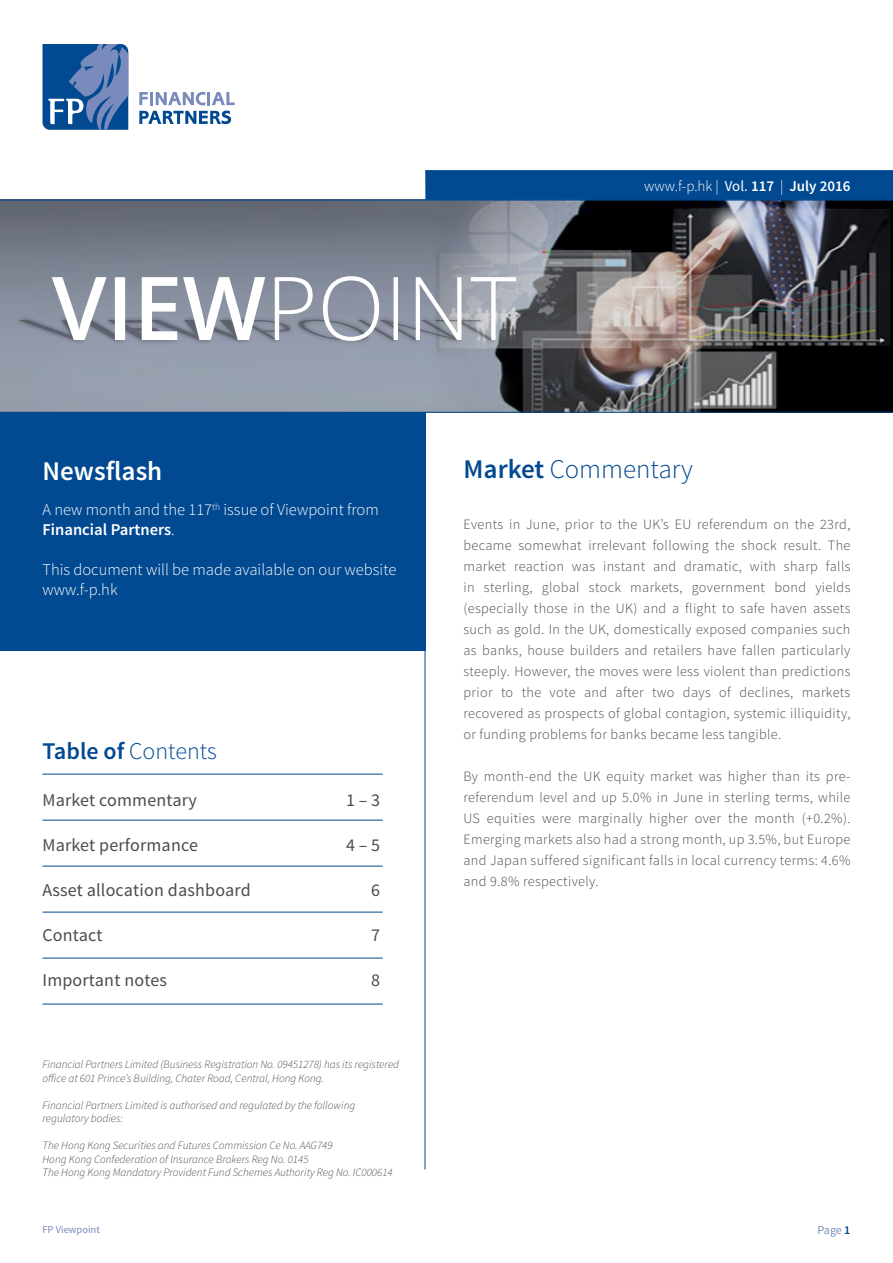
<style>
.page{position:relative;width:893px;height:1263px;background:#fff}
.page>*{position:absolute;margin:0;border:0;box-sizing:border-box;transform-origin:0 0}
.t1{font:300 27px "Source Sans Pro";color:#014990}
.t2{font:600 27px "Source Sans Pro";color:#fff}
.t3{font:300 24px "Source Sans Pro";color:#014990}
.t4{font:18px "Source Sans Pro";letter-spacing:.01em;color:#4b4c4d}
.t5{font:300 16.5px/19.8px "Source Sans Pro";color:#fff}
.t6{font:300 15px "Source Sans Pro";color:#fff}
.Body_Text_2{font:300 14.25px/21px "Source Sans Pro";letter-spacing:.025em;color:#4b4c4d;text-align:justify}
.t7{font:12px "Source Sans Pro";color:#788bbc}
.t8{font:italic 300 11.25px/13.5px "Source Sans Pro";color:#4b4c4d}
.t9{font:10.5px "Source Sans Pro";color:#788bbc}
.s1{font-weight:400}
.s2{font-weight:600}
.s3{font-weight:600;color:#014990}
</style>
<div class="page">
<img style="left:0;top:201px;width:893px;height:211px">
<div style="left:0;top:412px;width:425px;height:239px;background:#014990"></div>
<div style="left:425px;top:170px;width:468px;height:30px;background:#014990"></div>
<hr style="left:425px;top:412px;width:1px;height:757px;background:#014990">
<hr style="left:43px;top:820px;width:340px;height:1px;background:#014990">
<hr style="left:43px;top:866px;width:340px;height:1px;background:#014990">
<hr style="left:43px;top:912px;width:340px;height:1px;background:#014990">
<hr style="left:43px;top:958px;width:340px;height:1px;background:#014990">
<hr style="left:43px;top:774px;width:340px;height:1px;background:#014990">
<svg style="left:14px;top:315px;width:484px;height:30px;fill:#949bad"></svg>
<svg style="left:17px;top:276px;width:499px;height:65px"></svg>
<hr style="left:0;top:200px;width:893px;height:1px;background:#014990">
<hr style="left:0;top:412px;width:893px;height:1px;background:#014990">
<svg style="left:139px;top:92px;width:96px;height:13px"></svg>
<svg style="left:139px;top:111px;width:92px;height:13px"></svg>
<svg style="left:43px;top:44px;width:85px;height:86px"></svg>
<hr style="left:43px;top:1004px;width:340px;height:1px;background:#014990">
<p class="t6" style="left:644px;top:177px;width:208px">www.f-p.hk | <span class="s1">Vol.</span> <span class="s2">117</span> | <span class="s2">July 2016</span></p>
<h1 class="t2" style="left:43px;top:454px;width:121px">Newsflash</h1>
<p class="t5" style="left:43px;top:500px;width:338px">A new month and the 117<sup>th</sup> issue of Viewpoint from<br><span class="s2">Financial Partners</span>.</p>
<p class="t5" style="left:43px;top:559px;width:355px">This document will be made available on our website www.f-p.hk</p>
<h2 class="t3" style="left:43px;top:736px;width:176px"><span class="s2">Table of</span> Contents</h2>
<p class="t4" style="left:43px;top:789px;width:156px">Market commentary</p>
<p class="t4" style="left:346px;top:789px;width:35px">1 – 3</p>
<p class="t4" style="left:43px;top:834px;width:157px">Market performance</p>
<p class="t4" style="left:346px;top:834px;width:35px">4 – 5</p>
<p class="t4" style="left:43px;top:879px;width:210px">Asset allocation dashboard</p>
<p class="t4" style="left:371px;top:879px;width:10px">6</p>
<p class="t4" style="left:43px;top:924px;width:62px">Contact</p>
<p class="t4" style="left:371px;top:924px;width:10px">7</p>
<p class="t4" style="left:43px;top:969px;width:126px">Important notes</p>
<p class="t4" style="left:371px;top:969px;width:10px">8</p>
<p class="t8" style="left:43px;top:1058px;width:358px">Financial Partners Limited (Business Registration No. 09451278) has its registered office at 601 Prince’s Building, Chater Road, Central, Hong Kong.</p>
<p class="t8" style="left:43px;top:1098px;width:314px">Financial Partners Limited is authorised and regulated by the following regulatory bodies:</p>
<p class="t8" style="left:43px;top:1139px;width:352px">The Hong Kong Securities and Futures Commission Ce No. AAG749<br>Hong Kong Confederation of Insurance Brokers Reg No. 0145<br>The Hong Kong Mandatory Provident Fund Schemes Authority Reg No. IC000614</p>
<p class="t1" style="left:463px;top:453px;width:231px"><span class="s2">Market</span> Commentary</p>
<p class="Body_Text_2" style="left:463px;top:514px;width:388px">Events in June, prior to the UK’s EU referendum on the 23rd, became somewhat irrelevant following the shock result. The market reaction was instant and dramatic, with sharp falls in sterling, global stock markets, government bond yields (especially those in the UK) and a flight to safe haven assets such as gold. In the UK, domestically exposed companies such as banks, house builders and retailers have fallen particularly steeply. However, the moves were less violent than predictions prior to the vote and after two days of declines, markets recovered as prospects of global contagion, systemic illiquidity, or funding problems for banks became less tangible.</p>
<p class="Body_Text_2" style="left:463px;top:766px;width:388px">By month-end the UK equity market was higher than its pre&shy;referendum level and up 5.0% in June in sterling terms, while US equities were marginally higher over the month (+0.2%).<br>Emerging markets also had a strong month, up 3.5%, but Europe and Japan suffered significant falls in local currency terms: 4.6% and 9.8% respectively.</p>
<p class="t9" style="left:43px;top:1222px;width:59px">FP Viewpoint</p>
<p class="t7" style="left:818px;top:1222px;width:34px">Page <span class="s3">1</span></p>
</div>
